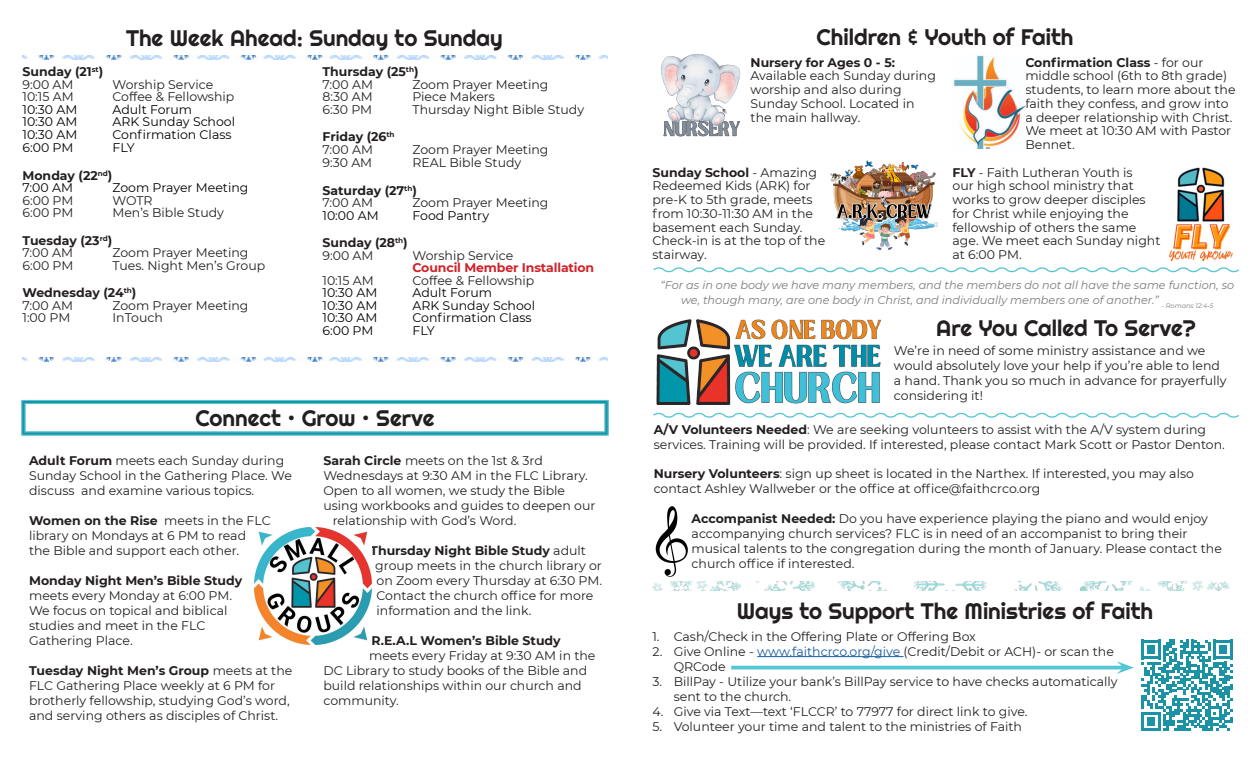
<style>
.page{position:relative;width:1260px;height:765px;background:#fff}
.page>*{position:absolute;margin:0;border:0;box-sizing:border-box;transform-origin:0 0}
.titles{font:22.5px "Righteous";color:#231f20}
.t1{font:12.5px/15px "Montserrat";color:#231f20}
.t2{font:12.5px "Montserrat";color:#000}
.t3{font:700 12.5px/12.5px "Montserrat";color:#231f20}
.t4{font:700 12.5px "Montserrat";letter-spacing:-.01em;color:#d1232a}
.t5{font:italic 11.25px/15px "Montserrat";color:#7a7c7f;text-align:center}
.s1{font-weight:400}
.s2{font-weight:700}
.s3{color:#175d9e}
</style>
<div class="page">
<svg style="left:21px;top:400px;width:588px;height:36px"></svg>
<div style="left:25px;top:403px;width:580px;height:29px;border:1px solid #57c7d6"></div>
<img style="left:254px;top:527px;width:118px;height:118px">
<hr style="left:757px;top:656px;width:147px;height:1px;background:#175d9e">
<svg style="left:1141px;top:640px;width:92px;height:91px"></svg>
<hr style="left:731px;top:666px;width:393px;height:3px;background:#55c6d6">
<svg style="left:1117px;top:661px;width:17px;height:13px"></svg>
<img style="left:655px;top:507px;width:33px;height:69px">
<img style="left:830px;top:161px;width:107px;height:89px">
<img style="left:1169px;top:167px;width:64px;height:95px">
<img style="left:661px;top:54px;width:80px;height:83px">
<img style="left:954px;top:55px;width:71px;height:95px">
<img style="left:735px;top:319px;width:146px;height:85px">
<svg style="left:653px;top:412px;width:586px;height:6px"></svg>
<img style="left:656px;top:319px;width:75px;height:86px">
<img style="left:652px;top:581px;width:578px;height:9px">
<img style="left:22px;top:357px;width:586px;height:4px">
<img style="left:22px;top:56px;width:586px;height:4px">
<svg style="left:653px;top:267px;width:586px;height:6px"></svg>
<p class="titles" style="left:126px;top:24px;width:378px">The Week Ahead: Sunday to Sunday</p>
<p class="titles" style="left:816px;top:22px;width:259px">Children &amp; Youth of Faith</p>
<p class="t3" style="left:22px;top:65px;width:82px">Sunday (21<sup>st</sup>)<br><span class="s1">9:00 AM</span></p>
<p class="t1" style="left:112px;top:76px;width:102px">Worship Service</p>
<p class="t1" style="left:22px;top:89px;width:53px">10:15 AM</p>
<p class="t1" style="left:112px;top:89px;width:123px">Coffee &amp; Fellowship</p>
<p class="t2" style="left:22px;top:101px;width:56px">10:30 AM</p>
<p class="t2" style="left:112px;top:101px;width:81px">Adult Forum</p>
<p class="t2" style="left:22px;top:113px;width:56px">10:30 AM</p>
<p class="t2" style="left:112px;top:113px;width:124px">ARK Sunday School</p>
<p class="t2" style="left:22px;top:126px;width:56px">10:30 AM</p>
<p class="t2" style="left:112px;top:126px;width:121px">Confirmation Class</p>
<p class="t2" style="left:22px;top:139px;width:52px">6:00 PM</p>
<p class="t2" style="left:112px;top:139px;width:24px">FLY</p>
<p class="t3" style="left:22px;top:169px;width:91px">Monday (22<sup>nd</sup>)</p>
<p class="t2" style="left:22px;top:179px;width:52px">7:00 AM</p>
<p class="t2" style="left:112px;top:179px;width:137px">Zoom Prayer Meeting</p>
<p class="t1" style="left:22px;top:193px;width:52px">6:00 PM</p>
<p class="t1" style="left:112px;top:193px;width:42px">WOTR</p>
<p class="t1" style="left:22px;top:205px;width:52px">6:00 PM</p>
<p class="t1" style="left:112px;top:205px;width:113px">Men’s Bible Study</p>
<p class="t3" style="left:22px;top:234px;width:91px">Tuesday (23<sup>rd</sup>)</p>
<p class="t1" style="left:22px;top:245px;width:52px">7:00 AM</p>
<p class="t1" style="left:112px;top:245px;width:137px">Zoom Prayer Meeting</p>
<p class="t1" style="left:22px;top:258px;width:52px">6:00 PM</p>
<p class="t1" style="left:112px;top:258px;width:154px">Tues. Night Men’s Group</p>
<p class="t3" style="left:22px;top:286px;width:115px">Wednesday (24<sup>th</sup>)</p>
<p class="t1" style="left:22px;top:298px;width:52px">7:00 AM</p>
<p class="t1" style="left:112px;top:298px;width:137px">Zoom Prayer Meeting</p>
<p class="t1" style="left:22px;top:310px;width:49px">1:00 PM</p>
<p class="t1" style="left:112px;top:310px;width:52px">InTouch</p>
<p class="t3" style="left:322px;top:65px;width:98px">Thursday (25<sup>th</sup>)</p>
<p class="t1" style="left:322px;top:76px;width:52px">7:00 AM</p>
<p class="t1" style="left:412px;top:76px;width:137px">Zoom Prayer Meeting</p>
<p class="t1" style="left:322px;top:89px;width:52px">8:30 AM</p>
<p class="t1" style="left:412px;top:89px;width:84px">Piece Makers</p>
<p class="t1" style="left:322px;top:101px;width:51px">6:30 PM</p>
<p class="t1" style="left:412px;top:101px;width:173px">Thursday Night Bible Study</p>
<p class="t3" style="left:322px;top:130px;width:74px">Friday (26<sup>th</sup></p>
<p class="t1" style="left:322px;top:141px;width:52px">7:00 AM</p>
<p class="t1" style="left:412px;top:141px;width:137px">Zoom Prayer Meeting</p>
<p class="t1" style="left:322px;top:155px;width:51px">9:30 AM</p>
<p class="t1" style="left:412px;top:155px;width:110px">REAL Bible Study</p>
<p class="t3" style="left:322px;top:184px;width:96px">Saturday (27<sup>th</sup>)</p>
<p class="t1" style="left:322px;top:195px;width:52px">7:00 AM</p>
<p class="t1" style="left:412px;top:195px;width:137px">Zoom Prayer Meeting</p>
<p class="t2" style="left:322px;top:207px;width:58px">10:00 AM</p>
<p class="t2" style="left:412px;top:207px;width:78px">Food Pantry</p>
<p class="t3" style="left:322px;top:236px;width:87px">Sunday (28<sup>th</sup>)<br><span class="s1">9:00 AM</span></p>
<p class="t1" style="left:412px;top:248px;width:102px">Worship Service</p>
<p class="t4" style="left:412px;top:259px;width:183px">Council Member Installation</p>
<p class="t1" style="left:322px;top:273px;width:53px">10:15 AM</p>
<p class="t1" style="left:412px;top:273px;width:123px">Coffee &amp; Fellowship</p>
<p class="t2" style="left:322px;top:284px;width:56px">10:30 AM</p>
<p class="t2" style="left:412px;top:284px;width:81px">Adult Forum</p>
<p class="t2" style="left:322px;top:297px;width:56px">10:30 AM</p>
<p class="t2" style="left:412px;top:297px;width:124px">ARK Sunday School</p>
<p class="t2" style="left:322px;top:309px;width:56px">10:30 AM</p>
<p class="t2" style="left:412px;top:309px;width:121px">Confirmation Class</p>
<p class="t2" style="left:322px;top:322px;width:52px">6:00 PM</p>
<p class="t2" style="left:412px;top:322px;width:24px">FLY</p>
<p class="titles" style="left:195px;top:404px;width:241px">Connect • Grow • Serve</p>
<p class="t1" style="left:29px;top:452px;width:264px"><span class="s2">Adult Forum</span> meets each Sunday during<br>Sunday School in the Gathering Place. We discuss and examine various topics.</p>
<p class="t1" style="left:29px;top:512px;width:243px"><span class="s2">Women on the Rise</span> meets in the FLC library on Mondays at 6 PM to read<br>the Bible and support each other.</p>
<p class="t1" style="left:29px;top:572px;width:215px"><span class="s2">Monday Night Men’s Bible Study </span>meets every Monday at 6:00 PM.<br>We focus on topical and biblical studies and meet in the FLC<br>Gathering Place.</p>
<p class="t1" style="left:29px;top:662px;width:265px"><span class="s2">Tuesday Night Men’s Group</span> meets at the FLC Gathering Place weekly at 6 PM for brotherly fellowship, studying God’s word, and serving others as disciples of Christ.</p>
<p class="t1" style="left:323px;top:452px;width:221px"><span class="s2">Sarah Circle</span> meets on the 1st &amp; 3rd</p>
<p class="t1" style="left:323px;top:467px;width:266px">Wednesdays at 9:30 AM in the FLC Library.</p>
<p class="t1" style="left:323px;top:482px;width:243px">Open to all women, we study the Bible</p>
<p class="t1" style="left:323px;top:497px;width:274px">using workbooks and guides to deepen our</p>
<p class="t1" style="left:333px;top:512px;width:185px">relationship with God’s Word.</p>
<p class="t1" style="left:375px;top:542px;width:228px;text-indent:-5px"><span class="s2">Thursday Night Bible Study</span> adult group meets in the church library or on Zoom every Thursday at 6:30 PM.<br>Contact the church office for more information and the link.</p>
<p class="t3" style="left:372px;top:633px;width:191px">R.E.A.L Women’s Bible Study</p>
<p class="t1" style="left:369px;top:647px;width:228px">meets every Friday at 9:30 AM in the</p>
<p class="t1" style="left:323px;top:662px;width:265px">DC Library to study books of the Bible and</p>
<p class="t1" style="left:323px;top:677px;width:260px">build relationships within our church and</p>
<p class="t1" style="left:323px;top:692px;width:77px">community.</p>
<p class="t1" style="left:751px;top:55px;width:187px;line-height:13.8px"><span class="s2">Nursery for Ages 0 - 5:<br></span>Available each Sunday during worship and also during<br>Sunday School. Located in the main hallway.</p>
<p class="t1" style="left:652px;top:165px;width:174px;line-height:13.8px"><span class="s2">Sunday School</span> - Amazing<br>Redeemed Kids (ARK) for pre-K to 5th grade, meets from 10:30-11:30 AM in the basement each Sunday.<br>Check-in is at the top of the stairway.</p>
<p class="t1" style="left:1025px;top:55px;width:212px;line-height:13.8px"><span class="s2">Confirmation Class</span> - for our middle school (6th to 8th grade) students, to learn more about the faith they confess, and grow into a deeper relationship with Christ.<br>We meet at 10:30 AM with Pastor<br>Bennet.</p>
<p class="t1" style="left:953px;top:165px;width:209px;line-height:13.8px"><span class="s2">FLY</span> - Faith Lutheran Youth is<br>our high school ministry that works to grow deeper disciples for Christ while enjoying the fellowship of others the same age. We meet each Sunday night at 6:00 PM.</p>
<p class="t5" style="left:661px;top:277px;width:575px">“For as in one body we have many members, and the members do not all have the same function, so we, though many, are one body in Christ, and individually members one of another.” <sub>-</sub> <sub>Romans</sub> <sub>12:4-5</sub></p>
<p class="titles" style="left:936px;top:314px;width:261px">Are You Called To Serve?</p>
<p class="t1" style="left:894px;top:343px;width:334px">We’re in need of some ministry assistance and we would absolutely love your help if you’re able to lend a hand. Thank you so much in advance for prayerfully considering it!</p>
<p class="t1" style="left:654px;top:421px;width:573px"><span class="s2">A/V Volunteers Needed</span>: We are seeking volunteers to assist with the A/V system during services. Training will be provided. If interested, please contact Mark Scott or Pastor Denton.</p>
<p class="t1" style="left:654px;top:465px;width:542px"><span class="s2">Nursery Volunteers</span>: sign up sheet is located in the Narthex. If interested, you may also contact Ashley Wallweber or the office at office@faithcrco.org</p>
<p class="t1" style="left:692px;top:510px;width:532px"><span class="s2">Accompanist Needed:</span> Do you have experience playing the piano and would enjoy accompanying church services? FLC is in need of an accompanist to bring their musical talents to the congregation during the month of January. Please contact the church office if interested.</p>
<p class="titles" style="left:737px;top:597px;width:418px">Ways to Support The Ministries of Faith</p>
<p class="t1" style="left:652px;top:628px;width:325px">1. Cash/Check in the Offering Plate or Offering Box</p>
<p class="t1" style="left:674px;top:643px;width:442px;text-indent:-21px">2. Give Online - <span class="s3">www.faithcrco.org/give</span> (Credit/Debit or ACH)- or scan the<br>QRCode</p>
<p class="t1" style="left:674px;top:673px;width:446px;text-indent:-21px">3. BillPay - Utilize your bank’s BillPay service to have checks automatically sent to the church.</p>
<p class="t1" style="left:652px;top:703px;width:377px">4. Give via Text—text ‘FLCCR’ to 77977 for direct link to give.</p>
<p class="t1" style="left:652px;top:718px;width:371px">5. Volunteer your time and talent to the ministries of Faith</p>
</div>
